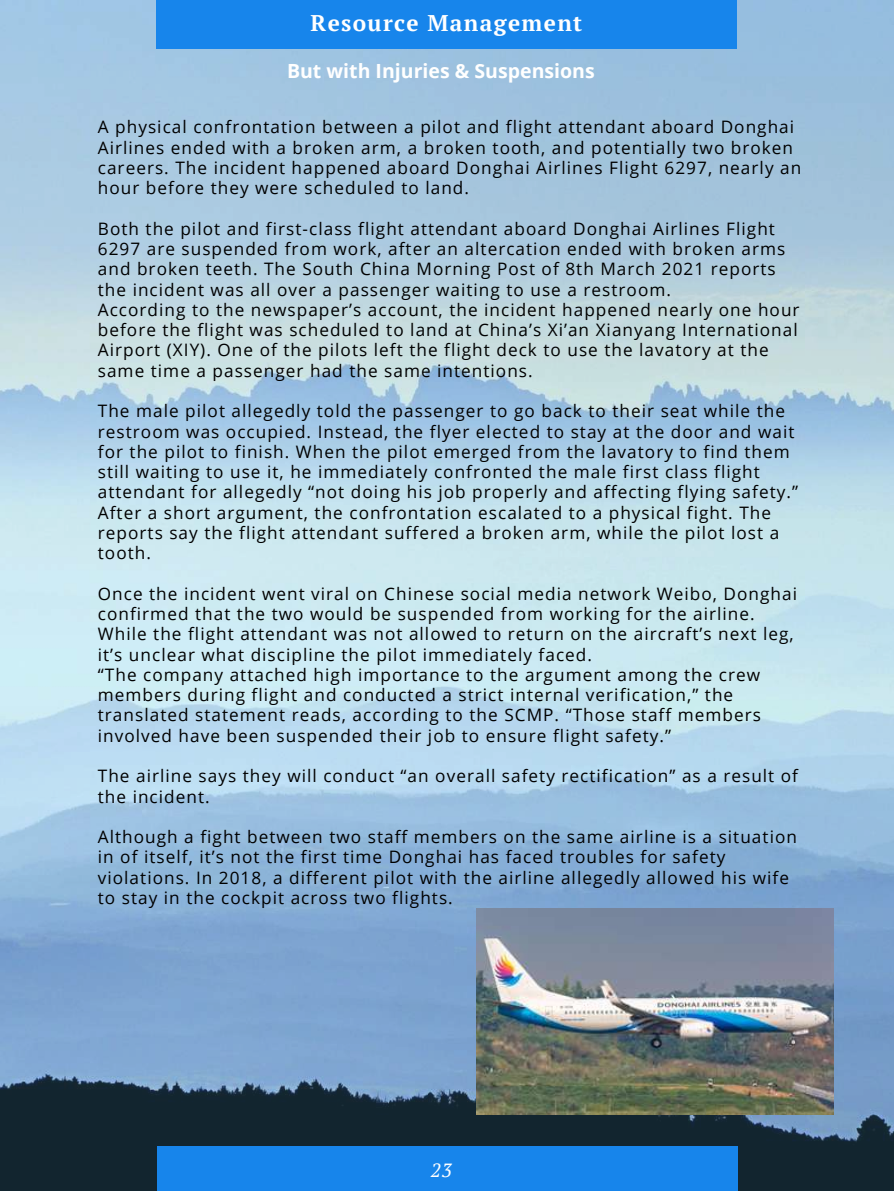
<style>
.page{position:relative;width:894px;height:1191px;background:#fff}
.page>*{position:absolute;margin:0;border:0;box-sizing:border-box;transform-origin:0 0}
.t1{font:700 22.65px "PT Serif";letter-spacing:.06em;color:#fff}
.t2{font:700 19.5px "Open Sans";color:#fff}
.t3{font:italic 19.05px "PT Serif";color:#fff}
.t4{font:17.1px/20.2px "Open Sans";letter-spacing:.06em;color:#000}
</style>
<div class="page">
<img style="left:0;top:0;width:893px;height:1190px">
<img style="left:476px;top:908px;width:357px;height:206px">
<div style="left:157px;top:1145px;width:580px;height:45px;background:#1785eb"></div>
<div style="left:156px;top:0;width:580px;height:49px;background:#1785eb"></div>
<h1 class="t1" style="left:310px;top:8px;width:273px">Resource Management</h1>
<p class="t2" style="left:287px;top:57px;width:309px">But with Injuries &amp; Suspensions</p>
<p class="t4" style="left:98px;top:116px;width:704px">A physical confrontation between a pilot and flight attendant aboard Donghai Airlines ended with a broken arm, a broken tooth, and potentially two broken careers. The incident happened aboard Donghai Airlines Flight 6297, nearly an hour before they were scheduled to land.</p>
<p class="t4" style="left:98px;top:218px;width:703px">Both the pilot and first-class flight attendant aboard Donghai Airlines Flight 6297 are suspended from work, after an altercation ended with broken arms and broken teeth. The South China Morning Post of 8th March 2021 reports the incident was all over a passenger waiting to use a restroom.<br>According to the newspaper’s account, the incident happened nearly one hour before the flight was scheduled to land at China’s Xi’an Xianyang International Airport (XIY). One of the pilots left the flight deck to use the lavatory at the same time a passenger had the same intentions.</p>
<p class="t4" style="left:98px;top:400px;width:701px">The male pilot allegedly told the passenger to go back to their seat while the restroom was occupied. Instead, the flyer elected to stay at the door and wait for the pilot to finish. When the pilot emerged from the lavatory to find them still waiting to use it, he immediately confronted the male first class flight attendant for allegedly “not doing his job properly and affecting flying safety.” After a short argument, the confrontation escalated to a physical fight. The reports say the flight attendant suffered a broken arm, while the pilot lost a tooth.</p>
<p class="t4" style="left:98px;top:583px;width:700px">Once the incident went viral on Chinese social media network Weibo, Donghai confirmed that the two would be suspended from working for the airline.<br>While the flight attendant was not allowed to return on the aircraft’s next leg, it’s unclear what discipline the pilot immediately faced.<br>“The company attached high importance to the argument among the crew members during flight and conducted a strict internal verification,” the translated statement reads, according to the SCMP. “Those staff members involved have been suspended their job to ensure flight safety.”</p>
<p class="t4" style="left:98px;top:765px;width:701px">The airline says they will conduct “an overall safety rectification” as a result of the incident.</p>
<p class="t4" style="left:98px;top:826px;width:700px">Although a fight between two staff members on the same airline is a situation in of itself, it’s not the first time Donghai has faced troubles for safety violations. In 2018, a different pilot with the airline allegedly allowed his wife to stay in the cockpit across two flights.</p>
<p class="t3" style="left:430px;top:1157px;width:23px">23</p>
</div>
